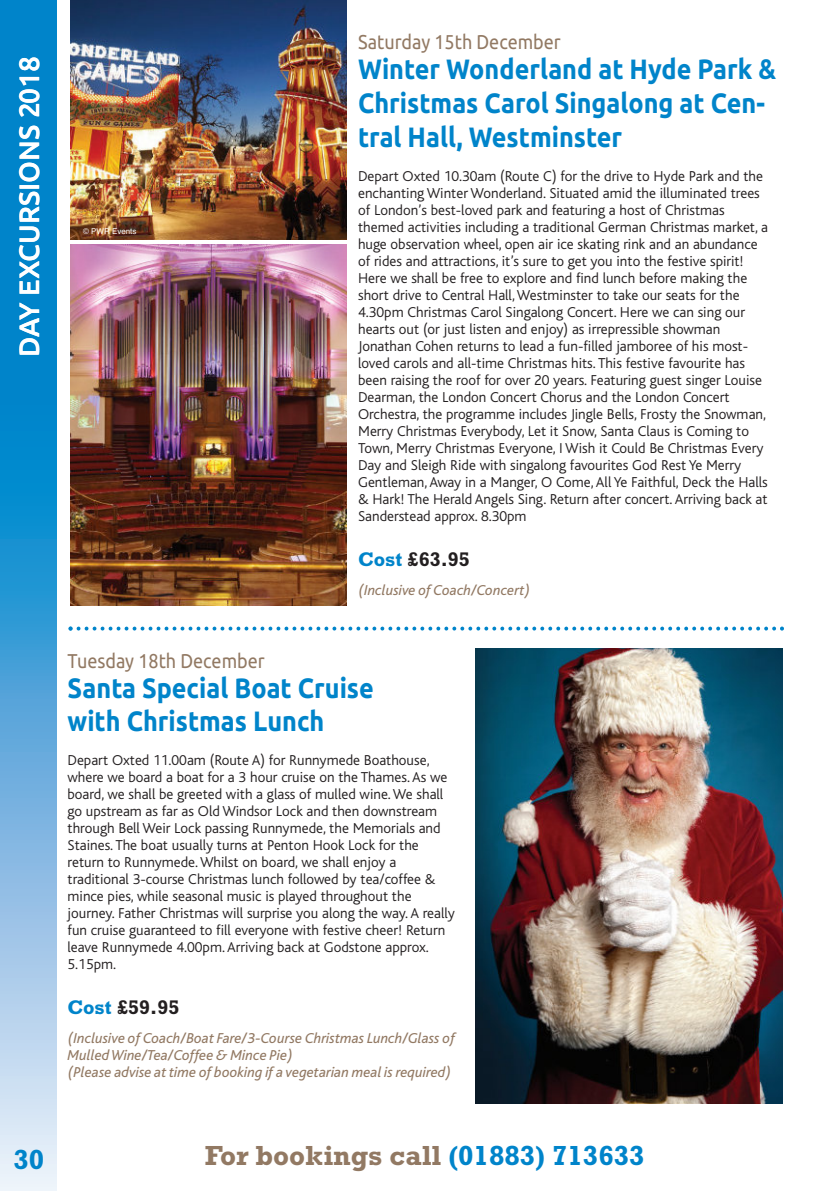
<style>
.page{position:relative;width:840px;height:1191px;background:#fff}
.page>*{position:absolute;margin:0;border:0;box-sizing:border-box;transform-origin:0 0}
.t1{font:700 28px/33.6px "Ubuntu";color:#0084ca;scale:.9 1}
.t2{font:700 28px "Rockwell";color:#927963}
.t3{font:500 28px "Ubuntu";color:#fff}
.t4{font:700 28px "Rockwell";color:#0084ca}
.t5{font:20px "Ubuntu";color:#927963;scale:.9 1}
.t6{font:700 20px "Rockwell";color:#231f20}
.t7{font:300 15px/17px "Bliss";color:#231f20}
.t8{font:italic 15px/17px "Bliss";color:#927963}
.t9{font:8px "Helvetica";color:#fff}
.s1{color:#0084ca}
</style>
<div class="page">
<div style="left:0;top:396px;width:56px;height:795px;background:linear-gradient(to bottom,#007cc8,#f2ecf8)"></div>
<div style="left:0;top:0;width:56px;height:398px;background:#0084ca"></div>
<img style="left:71px;top:0;width:276px;height:239px">
<img style="left:71px;top:245px;width:276px;height:360px">
<img style="left:476px;top:648px;width:306px;height:456px">
<svg style="left:69px;top:627px;width:715px;height:4px"></svg>
<h1 class="t3" style="left:11px;top:357px;width:302px;rotate:-90deg">Day Excursions 2018</h1>
<p class="t9" style="left:83px;top:227px;width:55px">© PWR Events</p>
<h2 class="t5" style="left:358px;top:30px;width:227px">Saturday 15th December</h2>
<h1 class="t1" style="left:358px;top:52px;width:466px">Winter Wonderland at Hyde Park &amp;<br>Christmas Carol Singalong at Cen&shy;tral Hall, Westminster</h1>
<p class="t7" style="left:358px;top:169px;width:412px">Depart Oxted 10.30am (Route C) for the drive to Hyde Park and the enchanting Winter Wonderland. Situated amid the illuminated trees of London’s best-loved park and featuring a host of Christmas themed activities including a traditional German Christmas market, a huge observation wheel, open air ice skating rink and an abundance of rides and attractions, it’s sure to get you into the festive spirit!<br>Here we shall be free to explore and find lunch before making the short drive to Central Hall,Westminster to take our seats for the 4.30pm Christmas Carol Singalong Concert. Here we can sing our hearts out (or just listen and enjoy) as irrepressible showman Jonathan Cohen returns to lead a fun-filled jamboree of his most&shy;loved carols and all-time Christmas hits. This festive favourite has been raising the roof for over 20 years. Featuring guest singer Louise Dearman, the London Concert Chorus and the London Concert Orchestra, the programme includes Jingle Bells, Frosty the Snowman, Merry Christmas Everybody, Let it Snow, Santa Claus is Coming to Town, Merry Christmas Everyone, I Wish it Could Be Christmas Every Day and Sleigh Ride with singalong favourites God Rest Ye Merry Gentleman,Away in a Manger, O Come,All Ye Faithful, Deck the Halls &amp; Hark! The Herald Angels Sing. Return after concert.Arriving back at Sanderstead approx. 8.30pm</p>
<h2 class="t6" style="left:358px;top:548px;width:113px"><span class="s1">Cost</span> £63.95</h2>
<p class="t8" style="left:358px;top:583px;width:174px">(Inclusive of Coach/Concert)</p>
<h2 class="t5" style="left:68px;top:648px;width:221px">Tuesday 18th December</h2>
<h1 class="t1" style="left:68px;top:671px;width:342px">Santa Special Boat Cruise with Christmas Lunch</h1>
<p class="t7" style="left:68px;top:753px;width:389px">Depart Oxted 11.00am (Route A) for Runnymede Boathouse, where we board a boat for a 3 hour cruise on the Thames.As we board, we shall be greeted with a glass of mulled wine.We shall go upstream as far as Old Windsor Lock and then downstream through Bell Weir Lock passing Runnymede, the Memorials and Staines. The boat usually turns at Penton Hook Lock for the return to Runnymede.Whilst on board, we shall enjoy a traditional 3-course Christmas lunch followed by tea/coffee &amp; mince pies, while seasonal music is played throughout the journey. Father Christmas will surprise you along the way.A really fun cruise guaranteed to fill everyone with festive cheer! Return leave Runnymede 4.00pm.Arriving back at Godstone approx.<br>5.15pm.</p>
<h2 class="t6" style="left:68px;top:996px;width:113px"><span class="s1">Cost</span> £59.95</h2>
<p class="t8" style="left:68px;top:1031px;width:389px">(Inclusive of Coach/Boat Fare/3-Course Christmas Lunch/Glass of<br>Mulled Wine/Tea/Coffee &amp; Mince Pie)<br>(Please advise at time of booking if a vegetarian meal is required)</p>
<h1 class="t4" style="left:13px;top:1143px;width:32px">30</h1>
<h1 class="t2" style="left:205px;top:1139px;width:441px">For bookings call <span class="s1">(01883) 713633</span></h1>
</div>
